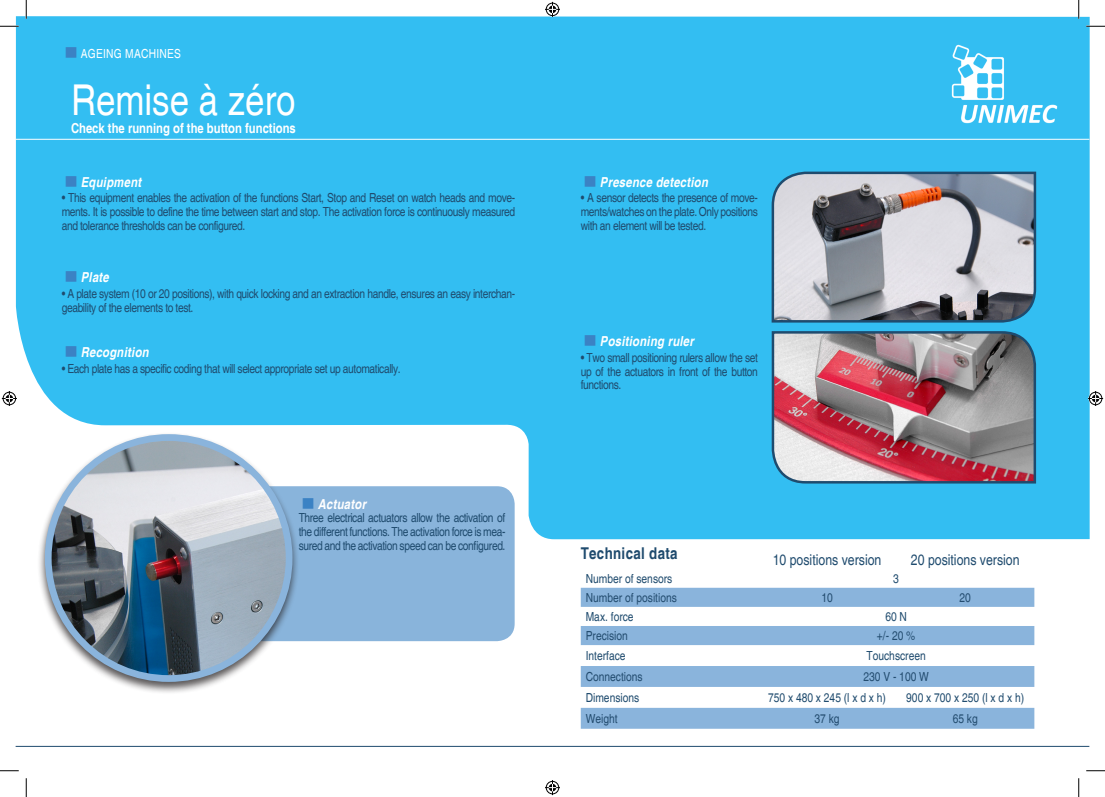
<style>
.page{position:relative;width:1105px;height:797px;background:#fff}
.page>*{position:absolute;margin:0;border:0;box-sizing:border-box;transform-origin:0 0}
.t1{font:condensed 42.5px "Helvetica";color:#fff}
.t2{font:700 condensed 16.25px "Helvetica";letter-spacing:.02em;color:#1f4b6e}
.t3{font:condensed 15px "Helvetica";color:#1f4b6e}
.t4{font:italic 700 condensed 13.75px "Helvetica";letter-spacing:.02em;color:#fff}
.t5{font:700 condensed 13.75px "Helvetica";color:#fff}
.t6{font:condensed 12.5px/13.8px "Helvetica";letter-spacing:-.03em;color:#1f4b6e;text-align:justify}
.t7{font:condensed 12.5px "Helvetica";color:#1f4b6e}
.t8{font:condensed 12.5px "Helvetica";color:#234c6f}
.t9{font:condensed 12.5px "Helvetica";letter-spacing:.02em;color:#fff}
</style>
<div class="page">
<div style="left:16px;top:16px;width:1073px;height:523px;background:#33bef2"></div>
<hr style="left:16px;top:139px;width:1073px;height:1px;background:#fff">
<hr style="left:16px;top:746px;width:1073px;height:1px;background:#1f4b6e">
<svg style="left:581px;top:587px;width:453px;height:20px"></svg>
<div style="left:581px;top:626px;width:453px;height:19px;background:#8ab4dc"></div>
<div style="left:581px;top:666px;width:453px;height:21px;background:#8ab4dc"></div>
<div style="left:581px;top:707px;width:453px;height:21px;background:#8ab4dc"></div>
<img style="left:951px;top:33px;width:106px;height:107px">
<svg style="left:770px;top:170px;width:267px;height:154px"></svg>
<img style="left:770px;top:330px;width:267px;height:155px">
<div style="left:125px;top:486px;width:390px;height:155px;background:#89b4db;border-radius:18px"></div>
<div style="left:37px;top:432px;width:263px;height:263px;background:#231f20;opacity:.75"></div>
<img style="left:48px;top:437px;width:241px;height:241px;border-radius:120px">
<div style="left:45px;top:434px;width:247px;height:248px;border:7px solid #8ab4dc;border-radius:50%"></div>
<svg style="left:0;top:25px;width:19px;height:2px"></svg>
<svg style="left:1086px;top:25px;width:19px;height:2px"></svg>
<svg style="left:0;top:770px;width:19px;height:1px"></svg>
<svg style="left:1086px;top:770px;width:19px;height:1px"></svg>
<svg style="left:25px;top:0;width:2px;height:19px"></svg>
<svg style="left:25px;top:778px;width:2px;height:19px"></svg>
<svg style="left:1078px;top:0;width:1px;height:19px"></svg>
<svg style="left:1078px;top:778px;width:1px;height:19px"></svg>
<svg style="left:545px;top:2px;width:15px;height:15px"></svg>
<svg style="left:545px;top:780px;width:15px;height:15px"></svg>
<svg style="left:2px;top:391px;width:15px;height:15px"></svg>
<svg style="left:1088px;top:391px;width:15px;height:15px"></svg>
<svg style="left:66px;top:271px;width:10px;height:11px"></svg>
<svg style="left:66px;top:346px;width:10px;height:10px"></svg>
<svg style="left:66px;top:47px;width:10px;height:10px"></svg>
<svg style="left:585px;top:335px;width:10px;height:11px"></svg>
<svg style="left:585px;top:175px;width:10px;height:11px"></svg>
<svg style="left:66px;top:175px;width:10px;height:11px"></svg>
<p class="t9" style="left:81px;top:46px;width:102px">AGEING MACHINES</p>
<p class="t1" style="left:71px;top:75px;width:226px">Remise à zéro</p>
<p class="t5" style="left:71px;top:120px;width:226px">Check the running of the button functions</p>
<p class="t4" style="left:81px;top:173px;width:62px">Equipment</p>
<p class="t6" style="left:62px;top:191px;width:455px">• This equipment enables the activation of the functions Start, Stop and Reset on watch heads and move&shy;ments. It is possible to define the time between start and stop. The activation force is continuously measured and tolerance thresholds can be configured.</p>
<p class="t4" style="left:81px;top:269px;width:30px">Plate</p>
<p class="t6" style="left:62px;top:287px;width:455px">• A plate system (10 or 20 positions), with quick locking and an extraction handle, ensures an easy interchan&shy;geability of the elements to test.</p>
<p class="t4" style="left:81px;top:343px;width:69px">Recognition</p>
<p class="t6" style="left:62px;top:361px;width:341px">• Each plate has a specific coding that will select appropriate set up automatically.</p>
<p class="t4" style="left:318px;top:496px;width:50px">Actuator</p>
<p class="t6" style="left:299px;top:511px;width:208px">Three electrical actuators allow the activation of the different functions. The activation force is mea&shy;sured and the activation speed can be configured.</p>
<p class="t4" style="left:600px;top:173px;width:110px">Presence detection</p>
<p class="t6" style="left:581px;top:191px;width:179px">• A sensor detects the presence of move&shy;ments/watches on the plate. Only positions with an element will be tested.</p>
<p class="t4" style="left:600px;top:333px;width:95px">Positioning ruler</p>
<p class="t6" style="left:581px;top:351px;width:179px">• Two small positioning rulers allow the set up of the actuators in front of the button functions.</p>
<p class="t2" style="left:581px;top:543px;width:98px">Technical data</p>
<p class="t3" style="left:773px;top:550px;width:110px">10 positions version</p>
<p class="t3" style="left:911px;top:550px;width:110px">20 positions version</p>
<p class="t7" style="left:586px;top:571px;width:88px">Number of sensors</p>
<p class="t6" style="left:893px;top:571px;width:7px">3</p>
<p class="t8" style="left:586px;top:590px;width:93px">Number of positions</p>
<p class="t8" style="left:821px;top:590px;width:13px">10</p>
<p class="t8" style="left:959px;top:590px;width:13px">20</p>
<p class="t7" style="left:586px;top:609px;width:49px">Max. force</p>
<p class="t6" style="left:885px;top:610px;width:23px">60 N</p>
<p class="t8" style="left:586px;top:628px;width:44px">Precision</p>
<p class="t8" style="left:877px;top:628px;width:40px">+/- 20 %</p>
<p class="t7" style="left:586px;top:648px;width:41px">Interface</p>
<p class="t7" style="left:866px;top:648px;width:61px">Touchscreen</p>
<p class="t8" style="left:586px;top:669px;width:58px">Connections</p>
<p class="t8" style="left:863px;top:669px;width:67px">230 V - 100 W</p>
<p class="t7" style="left:586px;top:690px;width:55px">Dimensions</p>
<p class="t7" style="left:768px;top:690px;width:119px">750 x 480 x 245 (l x d x h)</p>
<p class="t7" style="left:906px;top:690px;width:119px">900 x 700 x 250 (l x d x h)</p>
<p class="t8" style="left:586px;top:711px;width:33px">Weight</p>
<p class="t8" style="left:814px;top:711px;width:27px">37 kg</p>
<p class="t8" style="left:953px;top:711px;width:27px">65 kg</p>
</div>
